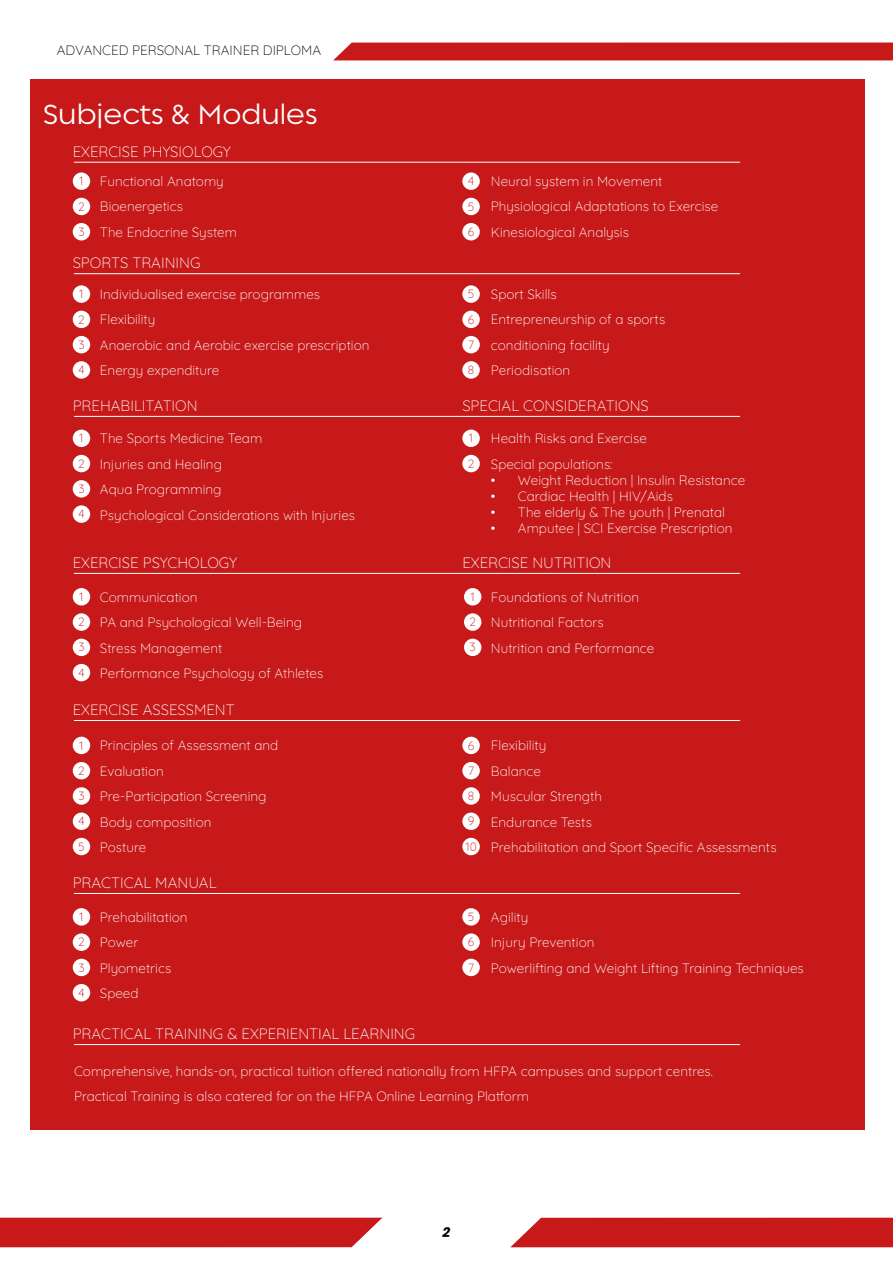
<style>
.page{position:relative;width:893px;height:1263px;background:#fff}
.page>*{position:absolute;margin:0;border:0;box-sizing:border-box;transform-origin:0 0}
.t1{font:500 30px "Regulator Nova";color:#fff}
.t2{font:700 15px "Quicksand";color:#fff}
.t3{font:13.5px/25.5px "Quicksand";color:#fff}
.t4{font:700 13.5px "Quicksand";color:#000}
.t5{font:italic 700 13.5px "Poppins";color:#000}
.t6{font:700 12px/25.3px "Quicksand";color:#c71919}
</style>
<div class="page">
<div style="left:0;top:1218px;width:382px;height:29px;background:#c71919"></div>
<div style="left:510px;top:1218px;width:383px;height:29px;background:#c71919"></div>
<div style="left:30px;top:79px;width:835px;height:1051px;background:#c71919"></div>
<div style="left:73px;top:172px;width:17px;height:18px;background:#fff;border-radius:50%"></div>
<div style="left:462px;top:172px;width:18px;height:18px;background:#fff;border-radius:50%"></div>
<div style="left:73px;top:198px;width:17px;height:17px;background:#fff;border-radius:50%"></div>
<div style="left:462px;top:198px;width:18px;height:17px;background:#fff;border-radius:50%"></div>
<div style="left:73px;top:223px;width:17px;height:17px;background:#fff;border-radius:50%"></div>
<div style="left:462px;top:223px;width:18px;height:17px;background:#fff;border-radius:50%"></div>
<hr style="left:74px;top:162px;width:666px;height:1px;background:#fff">
<div style="left:73px;top:737px;width:17px;height:17px;background:#fff;border-radius:50%"></div>
<div style="left:462px;top:737px;width:18px;height:17px;background:#fff;border-radius:50%"></div>
<div style="left:73px;top:762px;width:17px;height:17px;background:#fff;border-radius:50%"></div>
<div style="left:462px;top:787px;width:18px;height:18px;background:#fff;border-radius:50%"></div>
<div style="left:73px;top:787px;width:17px;height:18px;background:#fff;border-radius:50%"></div>
<div style="left:462px;top:812px;width:18px;height:18px;background:#fff;border-radius:50%"></div>
<div style="left:73px;top:812px;width:17px;height:18px;background:#fff;border-radius:50%"></div>
<div style="left:73px;top:838px;width:17px;height:17px;background:#fff;border-radius:50%"></div>
<div style="left:462px;top:838px;width:18px;height:17px;background:#fff;border-radius:50%"></div>
<div style="left:462px;top:762px;width:18px;height:17px;background:#fff;border-radius:50%"></div>
<hr style="left:74px;top:720px;width:666px;height:1px;background:#fff">
<div style="left:73px;top:908px;width:17px;height:17px;background:#fff;border-radius:50%"></div>
<div style="left:462px;top:908px;width:18px;height:17px;background:#fff;border-radius:50%"></div>
<div style="left:73px;top:933px;width:17px;height:18px;background:#fff;border-radius:50%"></div>
<div style="left:73px;top:959px;width:17px;height:17px;background:#fff;border-radius:50%"></div>
<div style="left:462px;top:959px;width:18px;height:17px;background:#fff;border-radius:50%"></div>
<div style="left:73px;top:984px;width:17px;height:17px;background:#fff;border-radius:50%"></div>
<div style="left:462px;top:933px;width:18px;height:18px;background:#fff;border-radius:50%"></div>
<hr style="left:74px;top:893px;width:666px;height:1px;background:#fff">
<div style="left:73px;top:285px;width:17px;height:18px;background:#fff;border-radius:50%"></div>
<div style="left:462px;top:285px;width:18px;height:18px;background:#fff;border-radius:50%"></div>
<div style="left:73px;top:311px;width:17px;height:17px;background:#fff;border-radius:50%"></div>
<div style="left:462px;top:336px;width:18px;height:17px;background:#fff;border-radius:50%"></div>
<div style="left:73px;top:336px;width:17px;height:17px;background:#fff;border-radius:50%"></div>
<div style="left:462px;top:361px;width:18px;height:18px;background:#fff;border-radius:50%"></div>
<div style="left:73px;top:361px;width:17px;height:18px;background:#fff;border-radius:50%"></div>
<div style="left:462px;top:311px;width:18px;height:17px;background:#fff;border-radius:50%"></div>
<hr style="left:74px;top:273px;width:666px;height:1px;background:#fff">
<div style="left:73px;top:588px;width:17px;height:17px;background:#fff;border-radius:50%"></div>
<div style="left:464px;top:588px;width:17px;height:17px;background:#fff;border-radius:50%"></div>
<div style="left:73px;top:613px;width:17px;height:18px;background:#fff;border-radius:50%"></div>
<div style="left:464px;top:613px;width:17px;height:18px;background:#fff;border-radius:50%"></div>
<div style="left:73px;top:639px;width:17px;height:17px;background:#fff;border-radius:50%"></div>
<div style="left:464px;top:639px;width:17px;height:17px;background:#fff;border-radius:50%"></div>
<div style="left:73px;top:664px;width:17px;height:17px;background:#fff;border-radius:50%"></div>
<hr style="left:74px;top:573px;width:666px;height:1px;background:#fff">
<hr style="left:74px;top:1044px;width:666px;height:1px;background:#fff">
<div style="left:73px;top:430px;width:17px;height:17px;background:#fff;border-radius:50%"></div>
<div style="left:462px;top:430px;width:18px;height:17px;background:#fff;border-radius:50%"></div>
<div style="left:73px;top:455px;width:17px;height:17px;background:#fff;border-radius:50%"></div>
<div style="left:462px;top:455px;width:18px;height:17px;background:#fff;border-radius:50%"></div>
<div style="left:73px;top:480px;width:17px;height:18px;background:#fff;border-radius:50%"></div>
<div style="left:73px;top:505px;width:17px;height:18px;background:#fff;border-radius:50%"></div>
<hr style="left:74px;top:416px;width:666px;height:1px;background:#fff">
<div style="left:333px;top:43px;width:560px;height:17px;background:#c71919"></div>
<p class="t4" style="left:57px;top:40px;width:266px">ADVANCED PERSONAL TRAINER DIPLOMA</p>
<h1 class="t1" style="left:43px;top:97px;width:276px">Subjects &amp; Modules</h1>
<p class="t2" style="left:73px;top:140px;width:160px">EXERCISE PHYSIOLOGY</p>
<p class="t3" style="left:100px;top:167px;width:139px">Functional Anatomy<br>Bioenergetics<br>The Endocrine System</p>
<p class="t3" style="left:491px;top:167px;width:229px">Neural system in Movement<br>Physiological Adaptations to Exercise<br>Kinesiological Analysis</p>
<p class="t6" style="left:79px;top:167px;width:6px">1</p>
<p class="t6" style="left:468px;top:167px;width:8px">4</p>
<p class="t6" style="left:78px;top:192px;width:8px">2</p>
<p class="t6" style="left:468px;top:192px;width:8px">5</p>
<p class="t6" style="left:78px;top:218px;width:8px">3</p>
<p class="t6" style="left:468px;top:218px;width:8px">6</p>
<p class="t2" style="left:73px;top:251px;width:129px">SPORTS TRAINING</p>
<p class="t3" style="left:100px;top:280px;width:271px">Individualised exercise programmes<br>Flexibility<br>Anaerobic and Aerobic exercise prescription<br>Energy expenditure</p>
<p class="t3" style="left:491px;top:280px;width:176px">Sport Skills<br>Entrepreneurship of a sports conditioning facility<br>Periodisation</p>
<p class="t6" style="left:79px;top:280px;width:6px">1</p>
<p class="t6" style="left:468px;top:280px;width:8px">5</p>
<p class="t6" style="left:78px;top:305px;width:8px">2<br>3</p>
<p class="t6" style="left:468px;top:305px;width:8px">6</p>
<p class="t6" style="left:468px;top:331px;width:8px">7</p>
<p class="t6" style="left:78px;top:356px;width:8px">4</p>
<p class="t6" style="left:468px;top:356px;width:8px">8</p>
<p class="t2" style="left:73px;top:394px;width:126px">PREHABILITATION</p>
<p class="t2" style="left:462px;top:394px;width:188px">SPECIAL CONSIDERATIONS</p>
<p class="t3" style="left:100px;top:424px;width:257px">The Sports Medicine Team<br>Injuries and Healing<br>Aqua Programming<br>Psychological Considerations with Injuries</p>
<p class="t3" style="left:491px;top:424px;width:157px">Health Risks and Exercise<br>Special populations:</p>
<p class="t6" style="left:79px;top:424px;width:6px">1</p>
<p class="t6" style="left:469px;top:424px;width:6px">1</p>
<p class="t6" style="left:78px;top:450px;width:8px">2</p>
<p class="t6" style="left:468px;top:450px;width:8px">2</p>
<p class="t6" style="left:78px;top:475px;width:8px">3<br>4</p>
<p class="t3" style="left:491px;top:466px;width:256px">• Weight Reduction | Insulin Resistance</p>
<p class="t3" style="left:491px;top:482px;width:183px">• Cardiac Health | HIV/Aids</p>
<p class="t3" style="left:491px;top:498px;width:236px">• The elderly &amp; The youth | Prenatal</p>
<p class="t3" style="left:491px;top:514px;width:243px">• Amputee | SCI Exercise Prescription</p>
<p class="t2" style="left:73px;top:551px;width:166px">EXERCISE PSYCHOLOGY</p>
<p class="t2" style="left:462px;top:551px;width:151px">EXERCISE NUTRITION</p>
<p class="t3" style="left:100px;top:583px;width:225px">Communication<br>PA and Psychological Well-Being<br>Stress Management<br>Performance Psychology of Athletes</p>
<p class="t3" style="left:491px;top:583px;width:165px">Foundations of Nutrition<br>Nutritional Factors<br>Nutrition and Performance</p>
<p class="t6" style="left:79px;top:583px;width:6px">1</p>
<p class="t6" style="left:471px;top:583px;width:6px">1</p>
<p class="t6" style="left:78px;top:608px;width:8px">2</p>
<p class="t6" style="left:469px;top:608px;width:8px">2</p>
<p class="t6" style="left:78px;top:633px;width:8px">3</p>
<p class="t6" style="left:470px;top:633px;width:8px">3</p>
<p class="t6" style="left:78px;top:659px;width:8px">4</p>
<p class="t2" style="left:73px;top:698px;width:164px">EXERCISE ASSESSMENT</p>
<p class="t3" style="left:100px;top:731px;width:180px">Principles of Assessment and<br>Evaluation<br>Pre-Participation Screening<br>Body composition<br>Posture</p>
<p class="t3" style="left:491px;top:731px;width:287px">Flexibility<br>Balance<br>Muscular Strength<br>Endurance Tests<br>Prehabilitation and Sport Specific Assessments</p>
<p class="t6" style="left:79px;top:731px;width:6px">1</p>
<p class="t6" style="left:468px;top:731px;width:8px">6</p>
<p class="t6" style="left:78px;top:757px;width:8px">2<br>3</p>
<p class="t6" style="left:468px;top:757px;width:8px">7</p>
<p class="t6" style="left:468px;top:782px;width:8px">8</p>
<p class="t6" style="left:78px;top:807px;width:8px">4</p>
<p class="t6" style="left:468px;top:807px;width:8px">9</p>
<p class="t6" style="left:78px;top:832px;width:8px">5</p>
<p class="t6" style="left:465px;top:832px;width:13px">10</p>
<p class="t2" style="left:73px;top:871px;width:145px">PRACTICAL MANUAL</p>
<p class="t3" style="left:100px;top:903px;width:89px">Prehabilitation<br>Power<br>Plyometrics<br>Speed</p>
<p class="t3" style="left:491px;top:903px;width:314px">Agility<br>Injury Prevention<br>Powerlifting and Weight Lifting Training Techniques</p>
<p class="t6" style="left:79px;top:903px;width:6px">1</p>
<p class="t6" style="left:468px;top:903px;width:8px">5</p>
<p class="t6" style="left:78px;top:928px;width:8px">2<br>3</p>
<p class="t6" style="left:468px;top:928px;width:8px">6</p>
<p class="t6" style="left:468px;top:953px;width:8px">7</p>
<p class="t6" style="left:78px;top:979px;width:8px">4</p>
<p class="t2" style="left:73px;top:1022px;width:344px">PRACTICAL TRAINING &amp; EXPERIENTIAL LEARNING</p>
<p class="t3" style="left:74px;top:1057px;width:640px">Comprehensive, hands-on, practical tuition offered nationally from HFPA campuses and support centres.<br>Practical Training is also catered for on the HFPA Online Learning Platform</p>
<p class="t5" style="left:443px;top:1224px;width:9px">2</p>
</div>
